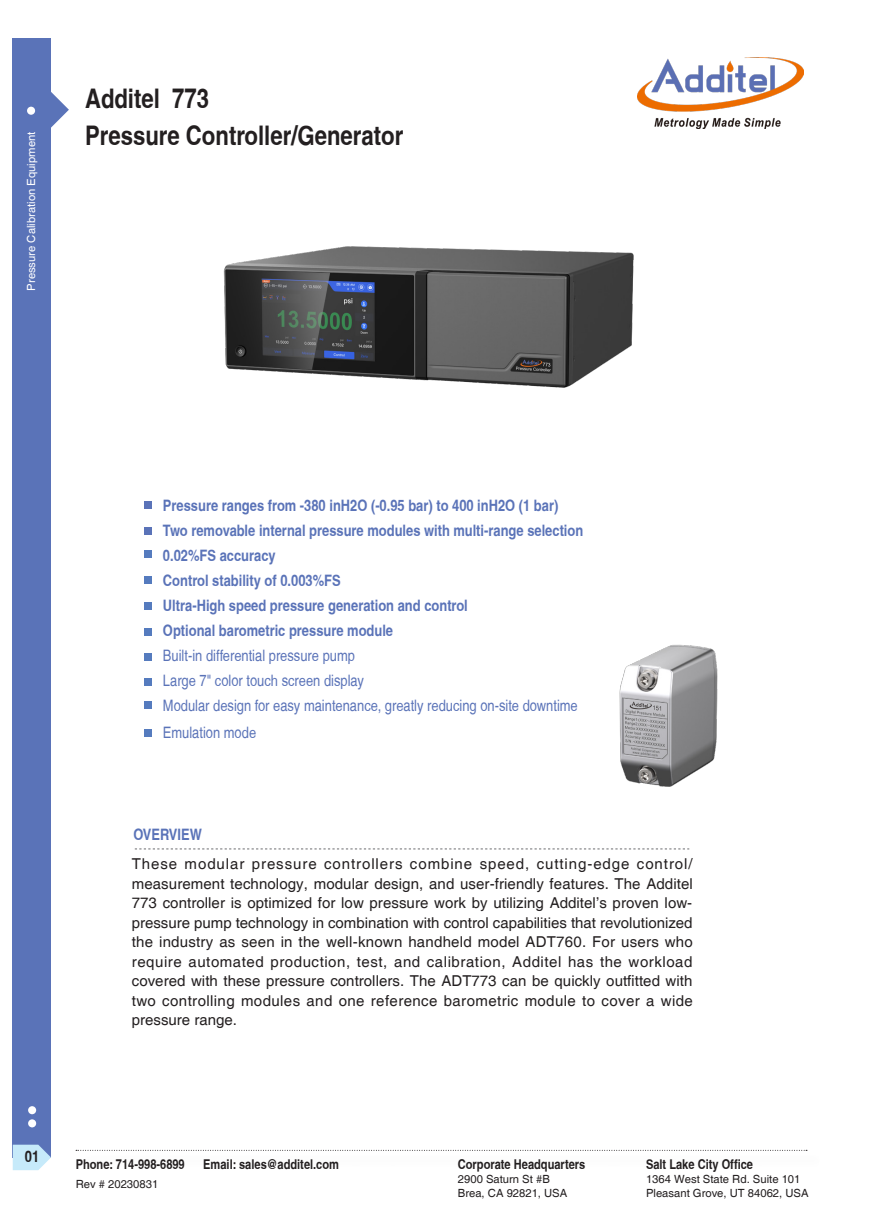
<style>
.page{position:relative;width:893px;height:1212px;background:#fff}
.page>*{position:absolute;margin:0;border:0;box-sizing:border-box;transform-origin:0 0}
.t1{font:700 condensed 27px "Helvetica";color:#231f20}
.t2{font:700 condensed 15.75px "Helvetica";color:#5a73b8}
.t3{font:condensed 15.75px "Helvetica";color:#5a73b8}
.t4{font:700 condensed 15.75px "Helvetica";color:#231f20}
.t5{font:15px/19.5px "Helvetica";letter-spacing:.025em;color:#231f20;text-align:justify}
.t6{font:700 condensed 13.5px "Helvetica";color:#231f20}
.t7{font:11.25px/13.5px "Helvetica";color:#231f20}
.t8{font:11.25px "Helvetica";color:#fff}
</style>
<div class="page">
<div style="left:13px;top:38px;width:38px;height:1119px;background:#5a73b8"></div>
<svg style="left:51px;top:92px;width:18px;height:36px"></svg>
<div style="left:27px;top:107px;width:8px;height:8px;background:#fff;border-radius:50%"></div>
<div style="left:28px;top:1119px;width:8px;height:8px;background:#fff;border-radius:50%"></div>
<div style="left:28px;top:1106px;width:8px;height:8px;background:#fff;border-radius:50%"></div>
<svg style="left:13px;top:1145px;width:38px;height:25px"></svg>
<svg style="left:76px;top:1150px;width:731px;height:1px"></svg>
<img style="left:638px;top:57px;width:166px;height:72px">
<svg style="left:135px;top:849px;width:554px;height:1px"></svg>
<img style="left:223px;top:246px;width:411px;height:142px">
<img style="left:619px;top:644px;width:99px;height:143px">
<div style="left:145px;top:501px;width:7px;height:7px;background:#5a73b8"></div>
<div style="left:145px;top:527px;width:7px;height:7px;background:#5a73b8"></div>
<div style="left:145px;top:551px;width:7px;height:7px;background:#557bbe"></div>
<div style="left:145px;top:577px;width:7px;height:7px;background:#557bbe"></div>
<div style="left:145px;top:603px;width:7px;height:7px;background:#557bbe"></div>
<div style="left:145px;top:628px;width:7px;height:8px;background:#557bbe"></div>
<div style="left:145px;top:653px;width:7px;height:8px;background:#557bbe"></div>
<div style="left:145px;top:678px;width:7px;height:7px;background:#557bbe"></div>
<div style="left:145px;top:701px;width:7px;height:7px;background:#557bbe"></div>
<div style="left:145px;top:729px;width:7px;height:7px;background:#557bbe"></div>
<p class="t8" style="left:25px;top:291px;width:160px;rotate:-90deg">Pressure Calibration Equipment</p>
<p class="t1" style="left:85px;top:82px;width:126px">Additel 773</p>
<p class="t1" style="left:85px;top:119px;width:320px">Pressure Controller/Generator</p>
<p class="t2" style="left:163px;top:495px;width:397px">Pressure ranges from -380 inH2O (-0.95 bar) to 400 inH2O (1 bar)</p>
<p class="t2" style="left:163px;top:521px;width:422px">Two removable internal pressure modules with multi-range selection</p>
<p class="t2" style="left:163px;top:546px;width:114px">0.02%FS accuracy</p>
<p class="t2" style="left:163px;top:571px;width:179px">Control stability of 0.003%FS</p>
<p class="t2" style="left:163px;top:596px;width:306px">Ultra-High speed pressure generation and control</p>
<p class="t2" style="left:163px;top:621px;width:232px">Optional barometric pressure module</p>
<p class="t3" style="left:163px;top:646px;width:193px">Built-in differential pressure pump</p>
<p class="t3" style="left:163px;top:671px;width:202px">Large 7" color touch screen display</p>
<p class="t3" style="left:163px;top:696px;width:416px">Modular design for easy maintenance, greatly reducing on-site downtime</p>
<p class="t3" style="left:163px;top:723px;width:95px">Emulation mode</p>
<p class="t2" style="left:133px;top:825px;width:70px">OVERVIEW</p>
<p class="t5" style="left:132px;top:855px;width:563px">These modular pressure controllers combine speed, cutting-edge control/ measurement technology, modular design, and user-friendly features. The Additel 773 controller is optimized for low pressure work by utilizing Additel’s proven low&shy;pressure pump technology in combination with control capabilities that revolutionized the industry as seen in the well-known handheld model ADT760. For users who require automated production, test, and calibration, Additel has the workload covered with these pressure controllers. The ADT773 can be quickly outfitted with two controlling modules and one reference barometric module to cover a wide pressure range.</p>
<p class="t4" style="left:25px;top:1147px;width:16px">01</p>
<p class="t6" style="left:76px;top:1156px;width:111px">Phone: 714-998-6899</p>
<p class="t6" style="left:203px;top:1156px;width:137px">Email: sales@additel.com</p>
<p class="t7" style="left:76px;top:1177px;width:84px">Rev # 20230831</p>
<p class="t6" style="left:458px;top:1156px;width:129px">Corporate Headquarters</p>
<p class="t7" style="left:458px;top:1173px;width:111px">2900 Saturn St #B<br>Brea, CA 92821, USA</p>
<p class="t6" style="left:646px;top:1156px;width:109px">Salt Lake City Office</p>
<p class="t7" style="left:646px;top:1173px;width:164px">1364 West State Rd. Suite 101<br>Pleasant Grove, UT 84062, USA</p>
</div>
